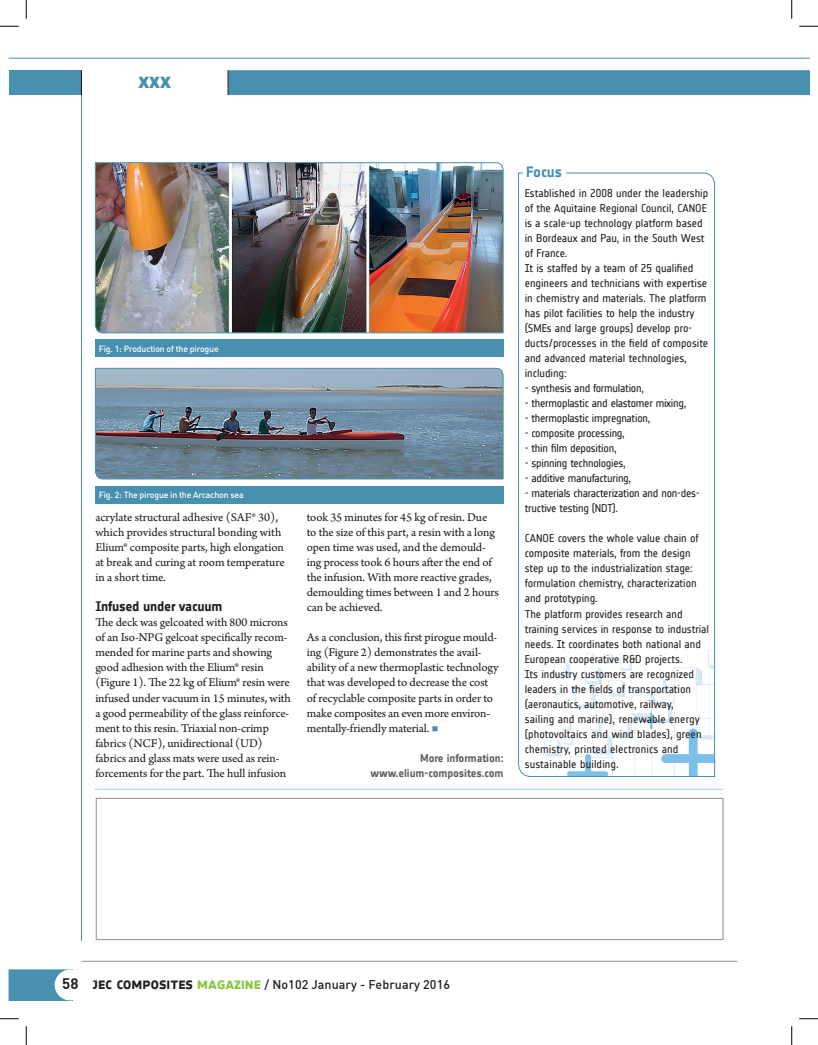
<style>
.page{position:relative;width:818px;height:1045px;background:#fff}
.page>*{position:absolute;margin:0;border:0;box-sizing:border-box;transform-origin:0 0}
.t1{font:22.5px "Notes Soft Bold Tf";color:#4790af}
.t2{font:700 15px "Notes Soft";letter-spacing:-.01em;color:#4790af}
.t3{font:700 13.75px "Notes Soft";letter-spacing:-.015em;color:#231f20}
.t4{font:12.5px/15px "Arno Pro Sm Text";letter-spacing:-.01em;color:#231f20}
.t5{font:500 12.5px "DIN";letter-spacing:.005em;color:#231f20}
.t6{font:11.25px/15px "Notes Soft Regular Tf";letter-spacing:-.005em;color:#231f20}
.t7{font:11.25px/15px "Notes Soft Regular Tf";letter-spacing:-.025em;color:#231f20}
.t8{font:700 11.25px "Notes Soft";letter-spacing:-.01em;color:#636366}
.t9{font:500 8.75px "DIN";letter-spacing:-.02em;color:#fff}
.s1{color:#4790af}
.s2{font-weight:700;font-size:15px}
.s3{font-family:"Notes Soft Bold Caps";font-weight:400;font-size:15px}
.s4{font-family:"Notes Soft Bold Caps";font-weight:400;font-size:15px;color:#8bc63e}
</style>
<div class="page">
<hr style="left:82px;top:961px;width:655px;height:1px;background:#231f20">
<div style="left:9px;top:970px;width:64px;height:30px;background:#4790af"></div>
<div style="left:9px;top:969px;width:64px;height:32px;border:1px solid #4790af"></div>
<div style="left:55px;top:969px;width:30px;height:31px;background:#fff;border-radius:50%"></div>
<hr style="left:81px;top:86px;width:1px;height:854px;background:#4790af">
<hr style="left:9px;top:58px;width:800px;height:1px;background:#4790af">
<div style="left:228px;top:70px;width:581px;height:25px;background:#4790af"></div>
<div style="left:9px;top:70px;width:72px;height:25px;background:#4790af"></div>
<svg style="left:81px;top:70px;width:1px;height:25px"></svg>
<div style="left:95px;top:339px;width:408px;height:18px;background:#4790af"></div>
<img style="left:95px;top:162px;width:409px;height:171px">
<div style="left:95px;top:486px;width:408px;height:18px;background:#4790af"></div>
<svg style="left:95px;top:368px;width:409px;height:111px;background:#758a9c"></svg>
<svg style="left:518px;top:172px;width:197px;height:605px"></svg>
<div style="left:523px;top:162px;width:43px;height:19px;background:#fff"></div>
<hr style="left:95px;top:789px;width:628px;height:1px;background:#4790af">
<svg style="left:0;top:25px;width:19px;height:2px"></svg>
<svg style="left:799px;top:25px;width:19px;height:2px"></svg>
<svg style="left:0;top:1018px;width:19px;height:1px"></svg>
<svg style="left:799px;top:1018px;width:19px;height:1px"></svg>
<svg style="left:25px;top:0;width:2px;height:19px"></svg>
<svg style="left:25px;top:1026px;width:2px;height:19px"></svg>
<svg style="left:791px;top:0;width:1px;height:19px"></svg>
<svg style="left:791px;top:1026px;width:1px;height:19px"></svg>
<p class="t1" style="left:138px;top:68px;width:34px">xxx</p>
<p class="t9" style="left:99px;top:344px;width:121px">Fig. 1: Production of the pirogue</p>
<p class="t9" style="left:99px;top:491px;width:146px">Fig. 2: The pirogue in the Arcachon sea</p>
<p class="t4" style="left:95px;top:511px;width:191px">acrylate structural adhesive (SAF® 30), which provides structural bonding with Elium® composite parts, high elongation at break and curing at room temperature in a short time.</p>
<p class="t3" style="left:95px;top:599px;width:129px">Infused under vacuum</p>
<p class="t4" style="left:95px;top:616px;width:197px">The deck was gelcoated with 800 microns of an Iso-NPG gelcoat specifically recom&shy;mended for marine parts and showing good adhesion with the Elium® resin (Figure 1). The 22 kg of Elium® resin were infused under vacuum in 15 minutes, with a good permeability of the glass reinforce&shy;ment to this resin. Triaxial non-crimp fabrics (NCF), unidirectional (UD) fabrics and glass mats were used as rein&shy;forcements for the part. The hull infusion</p>
<p class="t4" style="left:307px;top:511px;width:194px">took 35 minutes for 45 kg of resin. Due to the size of this part, a resin with a long open time was used, and the demould&shy;ing process took 6 hours after the end of the infusion. With more reactive grades, demoulding times between 1 and 2 hours can be achieved.</p>
<p class="t4" style="left:307px;top:631px;width:194px">As a conclusion, this first pirogue mould&shy;ing (Figure 2) demonstrates the avail&shy;ability of a new thermoplastic technology that was developed to decrease the cost of recyclable composite parts in order to make composites an even more environ&shy;mentally-friendly material. <span class="s1">■</span></p>
<p class="t8" style="left:420px;top:751px;width:85px">More information:</p>
<p class="t8" style="left:370px;top:766px;width:135px">www.elium-composites.com</p>
<p class="t2" style="left:526px;top:163px;width:37px">Focus</p>
<p class="t6" style="left:525px;top:186px;width:185px">Established in 2008 under the leadership of the Aquitaine Regional Council, CANOE is a scale-up technology platform based in Bordeaux and Pau, in the South West of France.</p>
<p class="t6" style="left:525px;top:261px;width:185px">It is staffed by a team of 25 qualified engineers and technicians with expertise in chemistry and materials. The platform has pilot facilities to help the industry (SMEs and large groups) develop pro&shy;ducts/processes in the field of composite and advanced material technologies, including:</p>
<p class="t7" style="left:525px;top:381px;width:121px">- synthesis and formulation,</p>
<p class="t7" style="left:525px;top:396px;width:163px">- thermoplastic and elastomer mixing,</p>
<p class="t7" style="left:525px;top:411px;width:127px">- thermoplastic impregnation,</p>
<p class="t7" style="left:525px;top:426px;width:102px">- composite processing,</p>
<p class="t7" style="left:525px;top:441px;width:93px">- thin film deposition,</p>
<p class="t7" style="left:525px;top:456px;width:102px">- spinning technologies,</p>
<p class="t7" style="left:525px;top:471px;width:108px">- additive manufacturing,</p>
<p class="t7" style="left:525px;top:486px;width:176px">- materials characterization and non-des&shy;tructive testing (NDT).</p>
<p class="t6" style="left:525px;top:531px;width:175px">CANOE covers the whole value chain of composite materials, from the design step up to the industrialization stage: formulation chemistry, characterization and prototyping.</p>
<p class="t6" style="left:525px;top:606px;width:186px">The platform provides research and training services in response to industrial needs. It coordinates both national and European cooperative R&amp;D projects.</p>
<p class="t6" style="left:525px;top:666px;width:178px">Its industry customers are recognized leaders in the fields of transportation (aeronautics, automotive, railway, sailing and marine), renewable energy (photovoltaics and wind blades), green chemistry, printed electronics and sustainable building.</p>
<p class="t5" style="left:62px;top:978px;width:389px"><span class="s2">58</span> <span class="s3">jec composites</span> <span class="s4">magazine</span> / No102 January - February 2016</p>
</div>
